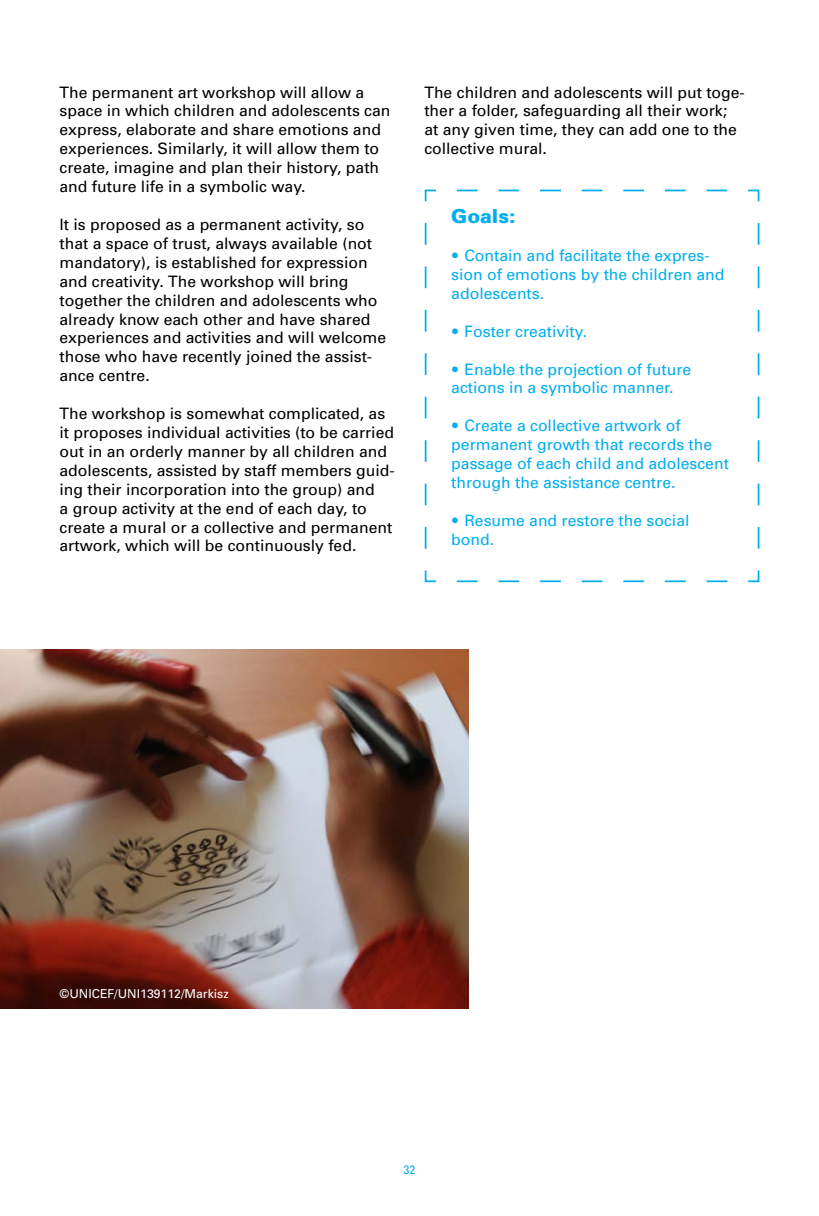
<style>
.page{position:relative;width:819px;height:1216px;background:#fff}
.page>*{position:absolute;margin:0;border:0;box-sizing:border-box;transform-origin:0 0}
.t1{font:900 19.25px "Univers";color:#00aeef}
.t2{font:15.75px/18.9px "Univers";color:#000}
.t3{font:15.75px/18.9px "Univers";color:#00aeef}
.t4{font:12.25px "Univers";color:#fff}
.t5{font:condensed 12.25px "Univers";color:#00aeef}
.s1{font-weight:900}
</style>
<div class="page">
<img style="left:0;top:649px;width:468px;height:359px">
<svg style="left:424px;top:189px;width:336px;height:394px"></svg>
<p class="t2" style="left:60px;top:82px;width:332px">The permanent art workshop will allow a space in which children and adolescents can express, elaborate and share emotions and experiences. Similarly, it will allow them to create, imagine and plan their history, path and future life in a symbolic way.</p>
<p class="t2" style="left:60px;top:215px;width:328px">It is proposed as a permanent activity, so that a space of trust, always available (not mandatory), is established for expression and creativity. The workshop will bring together the children and adolescents who already know each other and have shared experiences and activities and will welcome those who have recently joined the assist&shy;ance centre.</p>
<p class="t2" style="left:60px;top:404px;width:336px">The workshop is somewhat complicated, as it proposes individual activities (to be carried out in an orderly manner by all children and adolescents, assisted by staff members guid&shy;ing their incorporation into the group) and<br>a group activity at the end of each day, to create a mural or a collective and permanent artwork, which will be continuously fed.</p>
<p class="t2" style="left:424px;top:82px;width:322px">The children and adolescents will put toge&shy;ther a folder, safeguarding all their work; at any given time, they can add one to the collective mural.</p>
<p class="t1" style="left:451px;top:204px;width:66px">Goals:</p>
<p class="t3" style="left:451px;top:246px;width:275px"><span class="s1">•</span> Contain and facilitate the expres&shy;sion of emotions by the children and adolescents.</p>
<p class="t3" style="left:451px;top:321px;width:137px"><span class="s1">•</span> Foster creativity.</p>
<p class="t3" style="left:451px;top:359px;width:241px"><span class="s1">•</span> Enable the projection of future actions in a symbolic manner.</p>
<p class="t3" style="left:451px;top:416px;width:279px"><span class="s1">•</span> Create a collective artwork of permanent growth that records the passage of each child and adolescent through the assistance centre.</p>
<p class="t3" style="left:451px;top:510px;width:240px"><span class="s1">•</span> Resume and restore the social bond.</p>
<p class="t4" style="left:60px;top:986px;width:171px">©UNICEF/UNI139112/Markisz</p>
<p class="t5" style="left:403px;top:1161px;width:13px">32</p>
</div>
